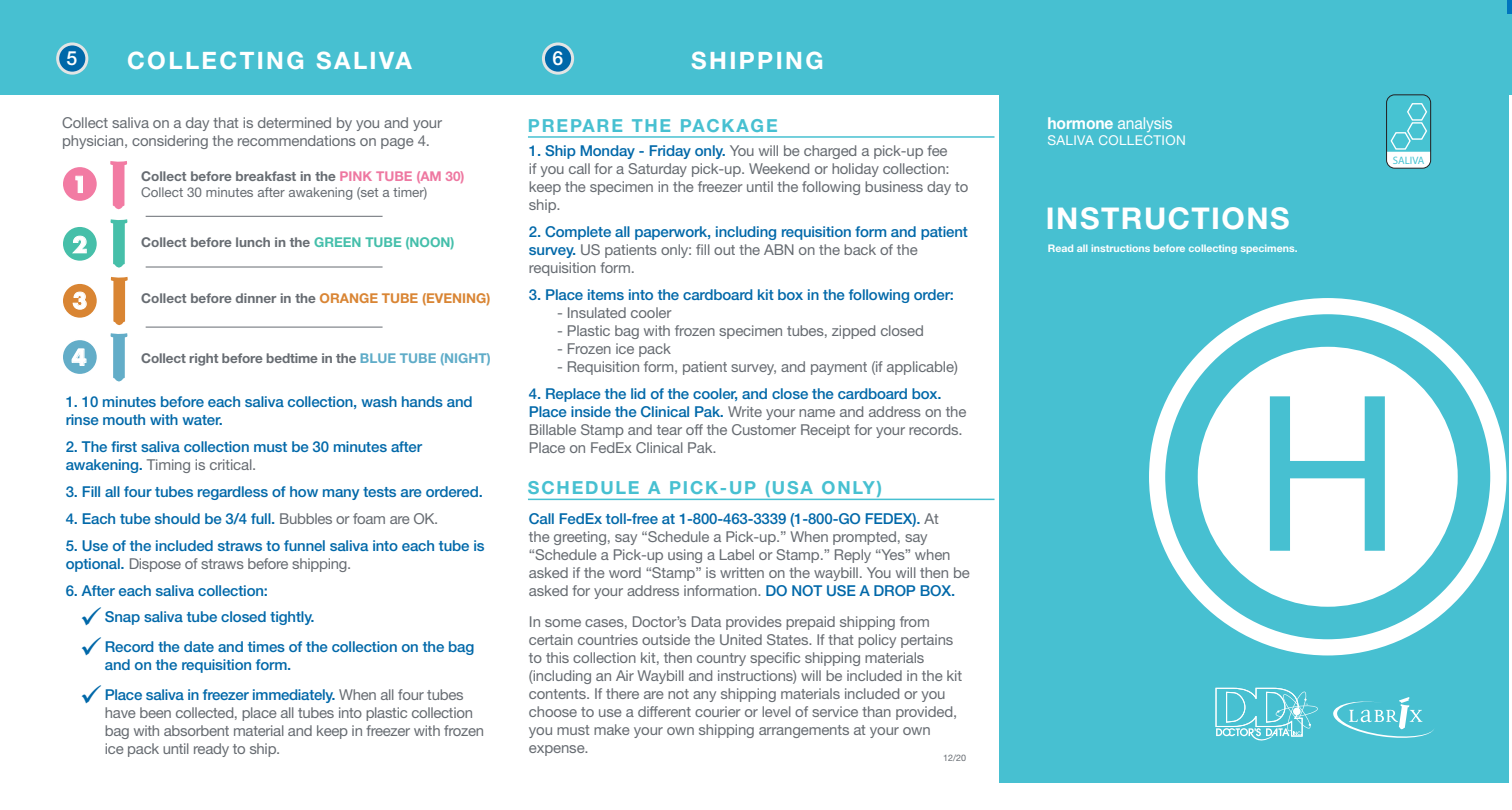
<style>
.page{position:relative;width:1512px;height:810px;background:#fff}
.page>*{position:absolute;margin:0;border:0;box-sizing:border-box;transform-origin:0 0}
.t1{font:700 30px "Helvetica Neue LT Std";letter-spacing:.05em;color:#fff}
.t2{font:24.45px "Futura PT Bold";color:#fff}
.t3{font:700 24px "Helvetica Neue LT Std";letter-spacing:.1em;color:#fff}
.t4{font:500 19.5px "Helvetica Neue LT Std";color:#fff}
.t5{font:700 18px "Helvetica Neue LT Std";letter-spacing:.1em;color:#47c0d1}
.t6{font:16.5px "Helvetica Neue LT Std";letter-spacing:-.01em;color:#fff;scale:.95 1}
.t7{font:15px/18px "Helvetica Neue LT Std";letter-spacing:-.01em;color:#676c72}
.t8{font:500 15px/18px "Helvetica Neue LT Std";letter-spacing:-.01em;color:#0068a9}
.t9{font:700 13.5px "Helvetica Neue LT Std";color:#676c72}
.t10{font:13.5px/16.2px "Helvetica Neue LT Std";color:#676c72}
.t11{font:13.5px "Helvetica Neue LT Std";letter-spacing:.025em;color:#fff}
.t12{font:10.8px "Myriad Pro";color:#47c3d2}
.t13{font:700 10.5px "Helvetica Neue LT Std";color:#fff}
.t14{font:9px "Helvetica Neue LT Std";color:#676c72}
.s1{font-weight:700}
.s2{font-weight:700;color:#ee78a1}
.s3{color:#45bfab}
.s4{color:#d98534}
.s5{color:#5facc8}
.s6{font-weight:400;color:#676c72}
.s7{font-weight:500;color:#0068a9}
</style>
<div class="page">
<div style="left:0;top:0;width:1512px;height:94px;background:#47c0d1"></div>
<hr style="left:1508px;top:0;width:4px;height:13px;background:#0074be">
<div style="left:999px;top:57px;width:510px;height:726px;background:#47c0d1"></div>
<div style="left:1149px;top:298px;width:357px;height:357px;border:16px solid #fff;border-radius:50%"></div>
<svg style="left:1198px;top:347px;width:260px;height:260px;fill:#fff"></svg>
<svg style="left:110px;top:161px;width:17px;height:48px"></svg>
<svg style="left:110px;top:333px;width:18px;height:48px"></svg>
<svg style="left:110px;top:219px;width:18px;height:49px"></svg>
<svg style="left:111px;top:277px;width:17px;height:48px"></svg>
<div style="left:62px;top:166px;width:36px;height:36px;background:#f27ba3;border-radius:50%"></div>
<div style="left:61px;top:165px;width:37px;height:38px;border:2px solid #fff;border-radius:50%"></div>
<svg style="left:75px;top:175px;width:8px;height:18px"></svg>
<div style="left:62px;top:226px;width:36px;height:36px;background:#46bfa9;border-radius:50%"></div>
<div style="left:61px;top:225px;width:37px;height:37px;border:2px solid #fff;border-radius:50%"></div>
<svg style="left:72px;top:235px;width:15px;height:19px"></svg>
<div style="left:62px;top:283px;width:36px;height:35px;background:#d98533;border-radius:50%"></div>
<div style="left:61px;top:282px;width:37px;height:37px;border:2px solid #fff;border-radius:50%"></div>
<svg style="left:72px;top:291px;width:15px;height:19px"></svg>
<div style="left:62px;top:339px;width:36px;height:36px;background:#63adc8;border-radius:50%"></div>
<div style="left:61px;top:339px;width:37px;height:37px;border:2px solid #fff;border-radius:50%"></div>
<svg style="left:71px;top:348px;width:16px;height:18px"></svg>
<hr style="left:146px;top:216px;width:237px;height:1px;background:#676c72">
<hr style="left:146px;top:267px;width:237px;height:1px;background:#676c72">
<hr style="left:146px;top:327px;width:237px;height:1px;background:#676c72">
<div style="left:58px;top:44px;width:29px;height:29px;background:#0068a9;border-radius:50%"></div>
<div style="left:56px;top:42px;width:32px;height:33px;border:3px solid #e2e4e4;border-radius:50%"></div>
<svg style="left:1387px;top:95px;width:44px;height:72px"></svg>
<div style="left:1386px;top:95px;width:45px;height:74px;border:1px solid #231f20;border-radius:8px"></div>
<svg style="left:1333px;top:697px;width:101px;height:41px"></svg>
<svg style="left:1215px;top:688px;width:103px;height:53px"></svg>
<div style="left:543px;top:44px;width:30px;height:29px;background:#0068a9;border-radius:50%"></div>
<div style="left:542px;top:42px;width:32px;height:33px;border:3px solid #e2e4e4;border-radius:50%"></div>
<hr style="left:528px;top:499px;width:467px;height:1px;background:#47c0d1">
<hr style="left:528px;top:136px;width:467px;height:2px;background:#47c0d1">
<h3 class="t4" style="left:67px;top:47px;width:12px">5</h3>
<h3 class="t3" style="left:127px;top:45px;width:286px">COLLECTING SALIVA</h3>
<p class="t7" style="left:62px;top:113px;width:381px">Collect saliva on a day that is determined by you and your physician, considering the recommendations on page 4.</p>
<h2 class="t2" style="left:73px;top:169px;width:16px">1</h2>
<h2 class="t2" style="left:73px;top:229px;width:16px">2</h2>
<h2 class="t2" style="left:73px;top:285px;width:16px">3</h2>
<h2 class="t2" style="left:72px;top:342px;width:16px">4</h2>
<p class="t10" style="left:141px;top:168px;width:325px"><span class="s1">Collect before breakfast in the</span> <span class="s2">PINK TUBE (AM 30)<br></span>Collect 30 minutes after awakening (set a timer)</p>
<p class="t9" style="left:141px;top:234px;width:315px">Collect before lunch in the <span class="s3">GREEN TUBE (NOON)</span></p>
<p class="t9" style="left:141px;top:290px;width:351px">Collect before dinner in the <span class="s4">ORANGE TUBE (EVENING)</span></p>
<p class="t9" style="left:141px;top:349px;width:351px">Collect right before bedtime in the <span class="s5">BLUE TUBE (NIGHT)</span></p>
<p class="t8" style="left:66px;top:393px;width:409px">1. 10 minutes before each saliva collection, wash hands and rinse mouth with water.</p>
<p class="t8" style="left:66px;top:438px;width:358px">2. The first saliva collection must be 30 minutes after awakening. <span class="s6">Timing is critical.</span></p>
<p class="t8" style="left:66px;top:483px;width:419px">3. Fill all four tubes regardless of how many tests are ordered.</p>
<p class="t8" style="left:66px;top:510px;width:374px">4. Each tube should be 3/4 full. <span class="s6">Bubbles or foam are OK.</span></p>
<p class="t8" style="left:66px;top:537px;width:421px">5. Use of the included straws to funnel saliva into each tube is optional. <span class="s6">Dispose of straws before shipping.</span></p>
<p class="t8" style="left:105px;top:578px;width:211px;line-height:26px;text-indent:-39px">6. After each saliva collection:<br>Snap saliva tube closed tightly.</p>
<p class="t8" style="left:105px;top:638px;width:371px">Record the date and times of the collection on the bag and on the requisition form.</p>
<p class="t7" style="left:105px;top:686px;width:381px"><span class="s7">Place saliva in freezer immediately.</span> When all four tubes have been collected, place all tubes into plastic collection bag with absorbent material and keep in freezer with frozen ice pack until ready to ship.</p>
<h3 class="t4" style="left:552px;top:47px;width:12px">6</h3>
<h3 class="t3" style="left:691px;top:45px;width:134px">SHIPPING</h3>
<p class="t5" style="left:528px;top:114px;width:251px">PREPARE THE PACKAGE</p>
<p class="t7" style="left:529px;top:142px;width:441px"><span class="s7">1. Ship Monday - Friday only.</span> You will be charged a pick-up fee<br>if you call for a Saturday pick-up. Weekend or holiday collection: keep the specimen in the freezer until the following business day to ship.</p>
<p class="t8" style="left:529px;top:223px;width:440px">2. Complete all paperwork, including requisition form and patient survey. <span class="s6">US patients only: fill out the ABN on the back of the requisition form.</span></p>
<p class="t8" style="left:529px;top:286px;width:427px">3. Place items into the cardboard kit box in the following order:</p>
<p class="t7" style="left:557px;top:304px;width:116px">- Insulated cooler</p>
<p class="t7" style="left:557px;top:322px;width:368px">- Plastic bag with frozen specimen tubes, zipped closed</p>
<p class="t7" style="left:557px;top:340px;width:115px">- Frozen ice pack</p>
<p class="t7" style="left:557px;top:358px;width:402px">- Requisition form, patient survey, and payment (if applicable)</p>
<p class="t7" style="left:529px;top:385px;width:439px"><span class="s7">4. Replace the lid of the cooler, and close the cardboard box.<br>Place inside the Clinical Pak.</span> Write your name and address on the Billable Stamp and tear off the Customer Receipt for your records.<br>Place on FedEx Clinical Pak.</p>
<p class="t5" style="left:528px;top:476px;width:356px">SCHEDULE A PICK-UP (USA ONLY)</p>
<p class="t7" style="left:529px;top:509px;width:442px"><span class="s7">Call FedEx toll-free at 1-800-463-3339 (1-800-GO FEDEX).</span> At<br>the greeting, say “Schedule a Pick-up.” When prompted, say “Schedule a Pick-up using a Label or Stamp.” Reply “Yes” when asked if the word “Stamp” is written on the waybill. You will then be asked for your address information. <span class="s7">DO NOT USE A DROP BOX.</span></p>
<p class="t7" style="left:529px;top:613px;width:435px">In some cases, Doctor’s Data provides prepaid shipping from certain countries outside the United States. If that policy pertains to this collection kit, then country specific shipping materials (including an Air Waybill and instructions) will be included in the kit contents. If there are not any shipping materials included or you choose to use a different courier or level of service than provided, you must make your own shipping arrangements at your own expense.</p>
<p class="t14" style="left:943px;top:753px;width:25px">12/20</p>
<p class="t6" style="left:1047px;top:113px;width:133px"><span class="s1">hormone</span> analysis</p>
<p class="t11" style="left:1047px;top:132px;width:140px">SALIVA COLLECTION</p>
<h1 class="t1" style="left:1046px;top:200px;width:245px">INSTRUCTIONS</h1>
<p class="t13" style="left:1048px;top:241px;width:251px">Read all instructions before collecting specimens.</p>
<p class="t12" style="left:1393px;top:153px;width:33px">SALIVA</p>
</div>
